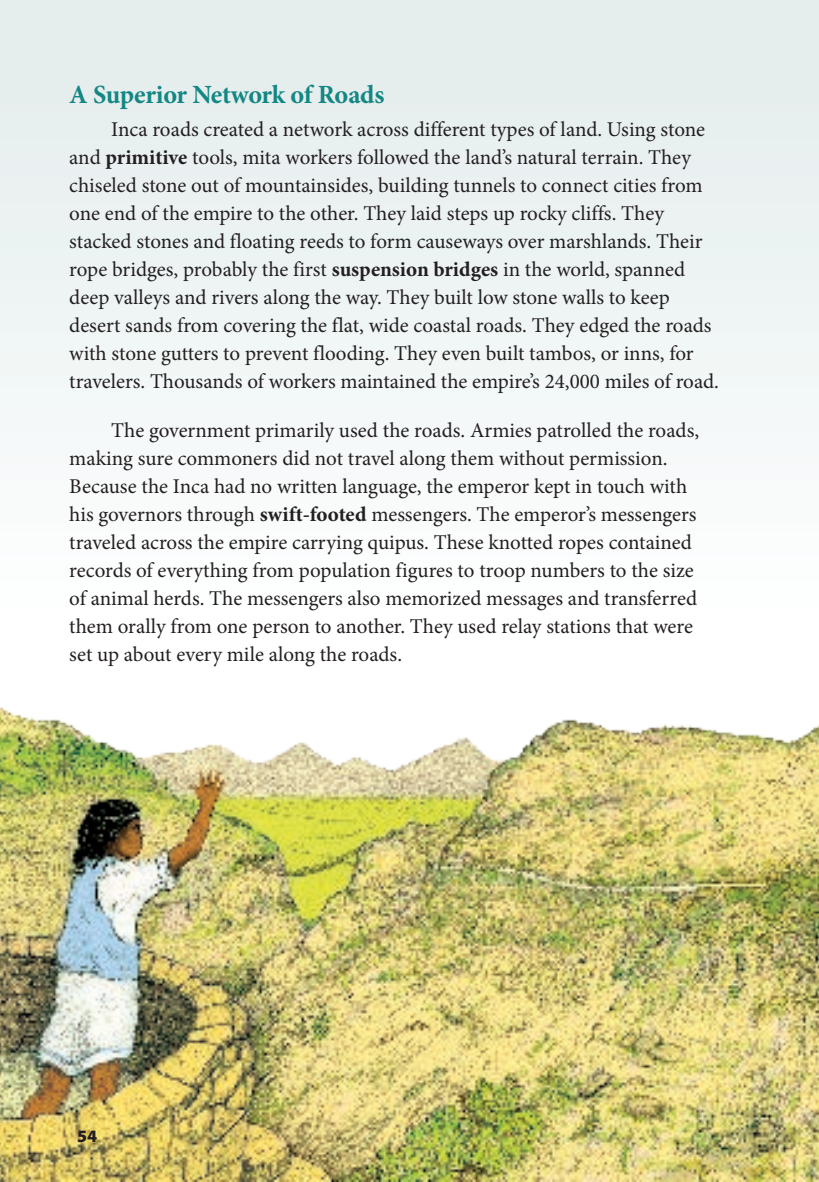
<style>
.page{position:relative;width:819px;height:1182px;background:#fff}
.page>*{position:absolute;margin:0;border:0;box-sizing:border-box;transform-origin:0 0}
.Text_Subhead{font:700 26.25px "Minion Pro";letter-spacing:-.015em;color:#128783}
.Text{font:21px/28px "Minion Pro";letter-spacing:-.005em;color:#231f20}
.t1{font:900 17.5px "Myriad Pro";color:#231f20}
.s1{font-weight:700}
</style>
<div class="page">
<div style="left:0;top:0;width:819px;height:789px;background:#ebf2f2"></div>
<img style="left:0;top:430px;width:819px;height:751px">
<p class="Text_Subhead" style="left:69px;top:76px;width:317px">A Superior Network of Roads</p>
<p class="Text" style="left:69px;top:115px;width:651px;text-indent:42px">Inca roads created a network across different types of land. Using stone and <span class="s1">primitive</span> tools, mita workers followed the land’s natural terrain. They chiseled stone out of mountainsides, building tunnels to connect cities from one end of the empire to the other. They laid steps up rocky cliffs. They stacked stones and floating reeds to form causeways over marshlands. Their rope bridges, probably the first <span class="s1">suspension bridges</span> in the world, spanned deep valleys and rivers along the way. They built low stone walls to keep desert sands from covering the flat, wide coastal roads. They edged the roads with stone gutters to prevent flooding. They even built tambos, or inns, for travelers. Thousands of workers maintained the empire’s 24,000 miles of road.</p>
<p class="Text" style="left:69px;top:416px;width:631px;text-indent:42px">The government primarily used the roads. Armies patrolled the roads, making sure commoners did not travel along them without permission.<br>Because the Inca had no written language, the emperor kept in touch with his governors through <span class="s1">swift-footed</span> messengers. The emperor’s messengers traveled across the empire carrying quipus. These knotted ropes contained records of everything from population figures to troop numbers to the size of animal herds. The messengers also memorized messages and transferred them orally from one person to another. They used relay stations that were set up about every mile along the roads.</p>
<p class="t1" style="left:77px;top:1123px;width:22px">54</p>
</div>
